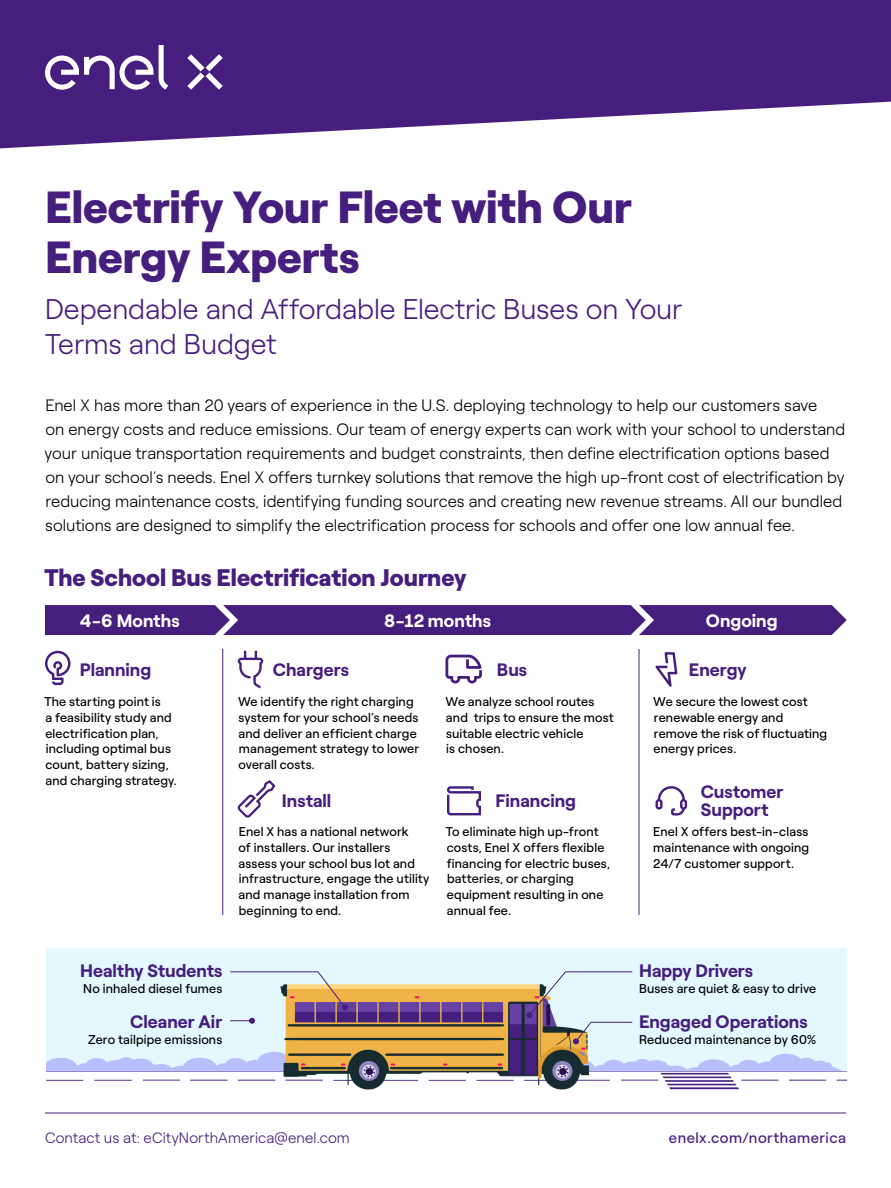
<style>
.page{position:relative;width:891px;height:1188px;background:#fff}
.page>*{position:absolute;margin:0;border:0;box-sizing:border-box;transform-origin:0 0}
.t1{font:900 45px/49.5px "Roobert ENEL";color:#461e7d}
.t2{font:300 28.5px/34.5px "Roobert ENEL";letter-spacing:-.005em;color:#461e7d}
.t3{font:900 24px "Roobert ENEL";color:#461e7d}
.t4{font:700 18px/18px "Roobert ENEL";color:#461e7d}
.t5{font:700 18px "Roobert ENEL";color:#fff}
.t6{font:300 16.5px/24px "Roobert ENEL";color:#000}
.t7{font:300 15px "Roobert ENEL";letter-spacing:.005em;color:#461e7d}
.t8{font:15px "Roobert ENEL";letter-spacing:.03em;color:#461e7d}
.t9{font:12.75px/15.8px "Roobert ENEL";letter-spacing:.01em;color:#000}
</style>
<div class="page">
<svg style="left:0;top:0;width:891px;height:149px;fill:#461e7d"></svg>
<svg style="left:187px;top:54px;width:36px;height:36px"></svg>
<svg style="left:159px;top:45px;width:9px;height:45px"></svg>
<svg style="left:45px;top:56px;width:108px;height:34px"></svg>
<img style="left:46px;top:948px;width:800px;height:142px">
<hr style="left:45px;top:1113px;width:801px;height:1px;background:#461e7d">
<div style="left:45px;top:605px;width:802px;height:30px;background:#461e7d"></div>
<svg style="left:446px;top:655px;width:36px;height:29px"></svg>
<hr style="left:222px;top:649px;width:1px;height:266px;background:#461e7d">
<hr style="left:639px;top:649px;width:1px;height:266px;background:#461e7d">
<svg style="left:447px;top:786px;width:34px;height:29px"></svg>
<svg style="left:238px;top:651px;width:25px;height:37px"></svg>
<svg style="left:655px;top:786px;width:32px;height:30px"></svg>
<svg style="left:655px;top:652px;width:22px;height:35px"></svg>
<svg style="left:238px;top:780px;width:37px;height:38px"></svg>
<svg style="left:45px;top:651px;width:26px;height:34px"></svg>
<svg style="left:526px;top:971px;width:107px;height:73px;background:#c9ced2"></svg>
<svg style="left:230px;top:971px;width:118px;height:39px;background:#d4cfc5"></svg>
<svg style="left:230px;top:1018px;width:25px;height:6px"></svg>
<h1 class="t1" style="left:45px;top:179px;width:589px">Electrify Your Fleet with Our<br>Energy Experts</h1>
<h2 class="t2" style="left:45px;top:290px;width:639px">Dependable and Affordable Electric Buses on Your<br>Terms and Budget</h2>
<p class="t6" style="left:45px;top:392px;width:802px">Enel X has more than 20 years of experience in the U.S. deploying technology to help our customers save<br>on energy costs and reduce emissions. Our team of energy experts can work with your school to understand your unique transportation requirements and budget constraints, then define electrification options based on your school’s needs. Enel X offers turnkey solutions that remove the high up-front cost of electrification by reducing maintenance costs, identifying funding sources and creating new revenue streams. All our bundled solutions are designed to simplify the electrification process for schools and offer one low annual fee.</p>
<h3 class="t3" style="left:44px;top:558px;width:424px">The School Bus Electrification Journey</h3>
<h3 class="t5" style="left:80px;top:606px;width:101px">4-6 Months</h3>
<h3 class="t5" style="left:384px;top:606px;width:108px">8-12 months</h3>
<h3 class="t5" style="left:706px;top:606px;width:73px">Ongoing</h3>
<h3 class="t4" style="left:273px;top:659px;width:78px">Chargers</h3>
<p class="t9" style="left:238px;top:693px;width:183px">We identify the right charging system for your school’s needs and deliver an efficient charge management strategy to lower overall costs.</p>
<h3 class="t4" style="left:80px;top:659px;width:73px">Planning</h3>
<h3 class="t4" style="left:497px;top:659px;width:32px">Bus</h3>
<p class="t9" style="left:446px;top:693px;width:170px">We analyze school routes and trips to ensure the most suitable electric vehicle<br>is chosen.</p>
<h3 class="t4" style="left:689px;top:659px;width:59px">Energy</h3>
<p class="t9" style="left:653px;top:693px;width:175px">We secure the lowest cost renewable energy and remove the risk of fluctuating energy prices.</p>
<p class="t9" style="left:44px;top:693px;width:134px">The starting point is<br>a feasibility study and electrification plan, including optimal bus count, battery sizing, and charging strategy.</p>
<h3 class="t4" style="left:701px;top:781px;width:84px">Customer<br>Support</h3>
<h3 class="t4" style="left:282px;top:790px;width:51px">Install</h3>
<p class="t9" style="left:239px;top:823px;width:192px">Enel X has a national network<br>of installers. Our installers assess your school bus lot and infrastructure, engage the utility and manage installation from beginning to end.</p>
<h3 class="t4" style="left:495px;top:790px;width:82px">Financing</h3>
<p class="t9" style="left:446px;top:823px;width:166px">To eliminate high up-front costs, Enel X offers flexible financing for electric buses, batteries, or charging equipment resulting in one annual fee.</p>
<p class="t9" style="left:653px;top:823px;width:158px;text-align:justify">Enel X offers best-in-class maintenance with ongoing 24/7 customer support.</p>
<h3 class="t4" style="left:80px;top:961px;width:144px">Healthy Students</h3>
<p class="t9" style="left:83px;top:980px;width:141px">No inhaled diesel fumes</p>
<h3 class="t4" style="left:130px;top:1011px;width:94px">Cleaner Air</h3>
<p class="t9" style="left:88px;top:1031px;width:136px">Zero tailpipe emissions</p>
<h3 class="t4" style="left:639px;top:961px;width:116px">Happy Drivers</h3>
<p class="t9" style="left:639px;top:980px;width:179px">Buses are quiet &amp; easy to drive</p>
<h3 class="t4" style="left:639px;top:1011px;width:170px">Engaged Operations</h3>
<p class="t9" style="left:639px;top:1031px;width:179px">Reduced maintenance by 60%</p>
<p class="t7" style="left:45px;top:1127px;width:306px">Contact us at: eCityNorthAmerica@enel.com</p>
<p class="t8" style="left:669px;top:1126px;width:179px">enelx.com/northamerica</p>
</div>
